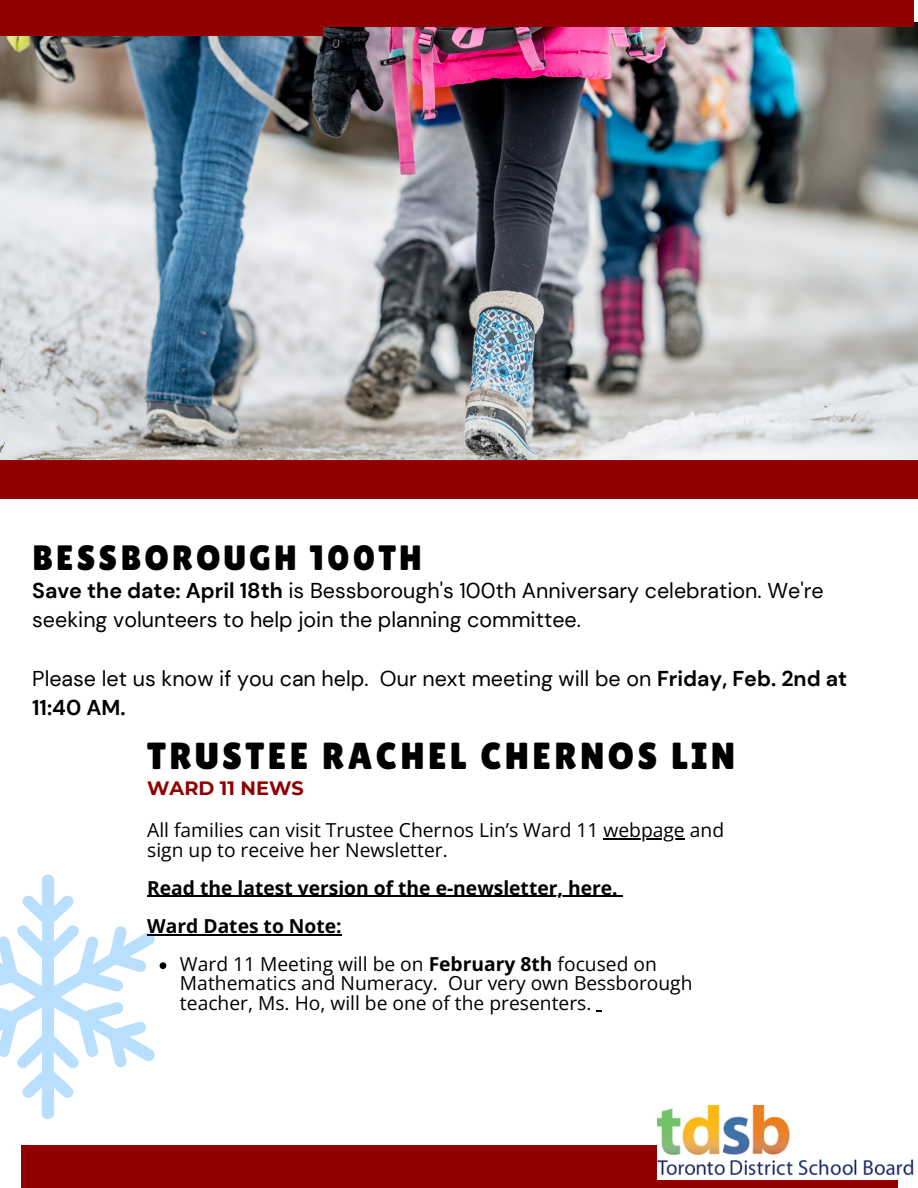
<style>
.page{position:relative;width:918px;height:1188px;background:#fff}
.page>*{position:absolute;margin:0;border:0;box-sizing:border-box;transform-origin:0 0}
.t1{font:37.65px "Lilita One";letter-spacing:.09em;color:#000}
.t2{font:35.25px "Lilita One";letter-spacing:.09em;color:#000}
.t3{font:21.45px/29.2px "DM Sans";color:#000}
.t4{font:700 19.35px "Montserrat";color:#900000}
.t5{font:19.2px/19.2px "Open Sans";color:#000}
.t6{font:700 19.2px "Open Sans";color:#000}
.s1{font-weight:700}
</style>
<div class="page">
<img style="left:0;top:22px;width:918px;height:439px">
<div style="left:21px;top:1145px;width:876px;height:43px;background:#900000"></div>
<div style="left:0;top:0;width:914px;height:27px;background:#900000"></div>
<div style="left:0;top:461px;width:918px;height:38px;background:#900000"></div>
<div style="left:0;top:0;width:322px;height:36px;background:#900000"></div>
<img style="left:658px;top:1105px;width:256px;height:75px">
<hr style="left:604px;top:839px;width:81px;height:1px;background:#000">
<hr style="left:147px;top:896px;width:471px;height:1px;background:#000">
<hr style="left:147px;top:934px;width:195px;height:1px;background:#000">
<svg style="left:0;top:874px;width:166px;height:245px"></svg>
<p class="t2" style="left:32px;top:537px;width:391px">BESSBOROUGH 100TH</p>
<p class="t3" style="left:32px;top:576px;width:793px"><span class="s1">Save the date: April 18th</span> is Bessborough's 100th Anniversary celebration. We're seeking volunteers to help join the planning committee.</p>
<p class="t3" style="left:32px;top:664px;width:816px">Please let us know if you can help. Our next meeting will be on <span class="s1">Friday, Feb. 2nd at<br>11:40 AM.</span></p>
<h2 class="t1" style="left:147px;top:734px;width:589px">TRUSTEE RACHEL CHERNOS LIN</h2>
<h2 class="t4" style="left:147px;top:776px;width:158px">WARD 11 NEWS</h2>
<h1 class="t5" style="left:147px;top:820px;width:578px">All families can visit Trustee Chernos Lin’s Ward 11 webpage and</h1>
<h3 class="t5" style="left:147px;top:840px;width:302px">sign up to receive her Newsletter.</h3>
<p class="t6" style="left:147px;top:874px;width:472px">Read the latest version of the e-newsletter, here.</p>
<h4 class="t6" style="left:147px;top:913px;width:196px">Ward Dates to Note:</h4>
<h4 class="t5" style="left:180px;top:954px;width:514px">Ward 11 Meeting will be on <span class="s1">February 8th</span> focused on<br>Mathematics and Numeracy. Our very own Bessborough teacher, Ms. Ho, will be one of the presenters.</h4>
</div>
